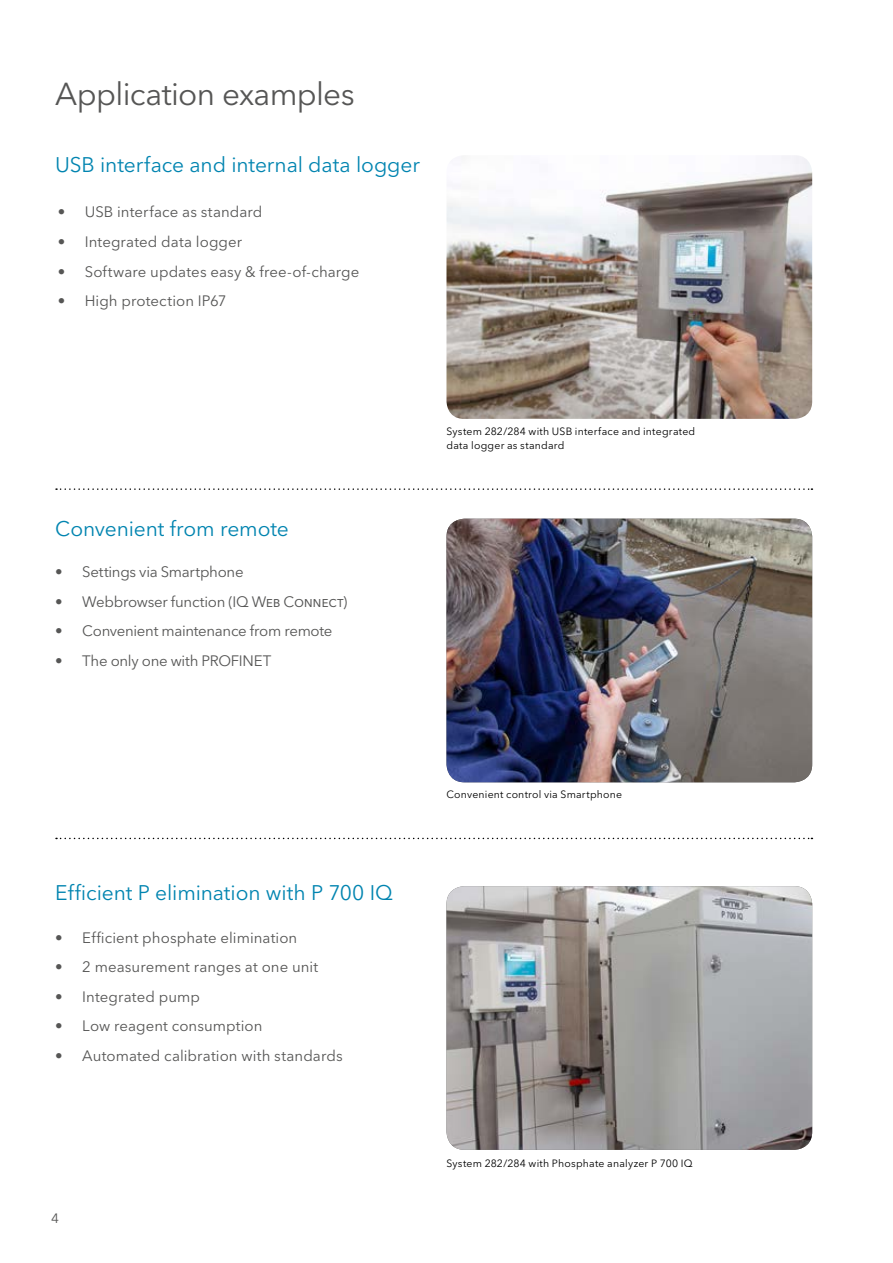
<style>
.page{position:relative;width:893px;height:1263px;background:#fff}
.page>*{position:absolute;margin:0;border:0;box-sizing:border-box;transform-origin:0 0}
.t1{font:31.5px "Avenir Next LT Pro";letter-spacing:-.02em;color:#565655}
.t2{font:21px "Avenir Next LT Pro";letter-spacing:-.005em;color:#0084b0}
.t3{font:15px "Avenir Next LT Pro";letter-spacing:.005em;color:#565655}
.t4{font:15px "Avenir Next LT Pro";letter-spacing:-.02em;color:#565655}
.t5{font:15px "Avenir Next LT Pro";letter-spacing:-.015em;color:#565655}
.t6{font:13.5px "Avenir Next LT Pro";color:#565655}
.t7{font:10.5px/13.5px "Avenir Next LT Pro";letter-spacing:.02em;color:#000}
</style>
<div class="page">
<img style="left:446px;top:886px;width:366px;height:264px">
<img style="left:446px;top:519px;width:366px;height:263px">
<img style="left:446px;top:155px;width:366px;height:264px">
<svg style="left:56px;top:488px;width:756px;height:2px"></svg>
<svg style="left:56px;top:838px;width:756px;height:1px"></svg>
<h1 class="t1" style="left:55px;top:75px;width:301px">Application examples</h1>
<h2 class="t2" style="left:55px;top:152px;width:366px">USB interface and internal data logger</h2>
<p class="t3" style="left:58px;top:203px;width:206px">• USB interface as standard</p>
<p class="t3" style="left:58px;top:233px;width:186px">• Integrated data logger</p>
<p class="t3" style="left:58px;top:262px;width:303px">• Software updates easy &amp; free-of-charge</p>
<p class="t3" style="left:58px;top:292px;width:170px">• High protection IP67</p>
<h2 class="t2" style="left:55px;top:516px;width:235px">Convenient from remote</h2>
<p class="t4" style="left:55px;top:563px;width:190px">• Settings via Smartphone</p>
<p class="t4" style="left:55px;top:593px;width:294px">• Webbrowser function (IQ Web Connect)</p>
<p class="t4" style="left:55px;top:622px;width:279px">• Convenient maintenance from remote</p>
<p class="t5" style="left:55px;top:652px;width:218px">• The only one with PROFINET</p>
<p class="t7" style="left:446px;top:425px;width:250px">System 282/284 with USB interface and integrated data logger as standard</p>
<h2 class="t2" style="left:55px;top:880px;width:339px">Efficient P elimination with P 700 IQ</h2>
<p class="t3" style="left:55px;top:928px;width:244px">• Efficient phosphate elimination</p>
<p class="t3" style="left:55px;top:958px;width:264px">• 2 measurement ranges at one unit</p>
<p class="t3" style="left:55px;top:987px;width:146px">• Integrated pump</p>
<p class="t3" style="left:55px;top:1017px;width:209px">• Low reagent consumption</p>
<p class="t3" style="left:55px;top:1046px;width:289px">• Automated calibration with standards</p>
<p class="t6" style="left:51px;top:1210px;width:9px">4</p>
<p class="t7" style="left:446px;top:788px;width:177px">Convenient control via Smartphone</p>
<p class="t7" style="left:446px;top:1157px;width:248px">System 282/284 with Phosphate analyzer P 700 IQ</p>
</div>
